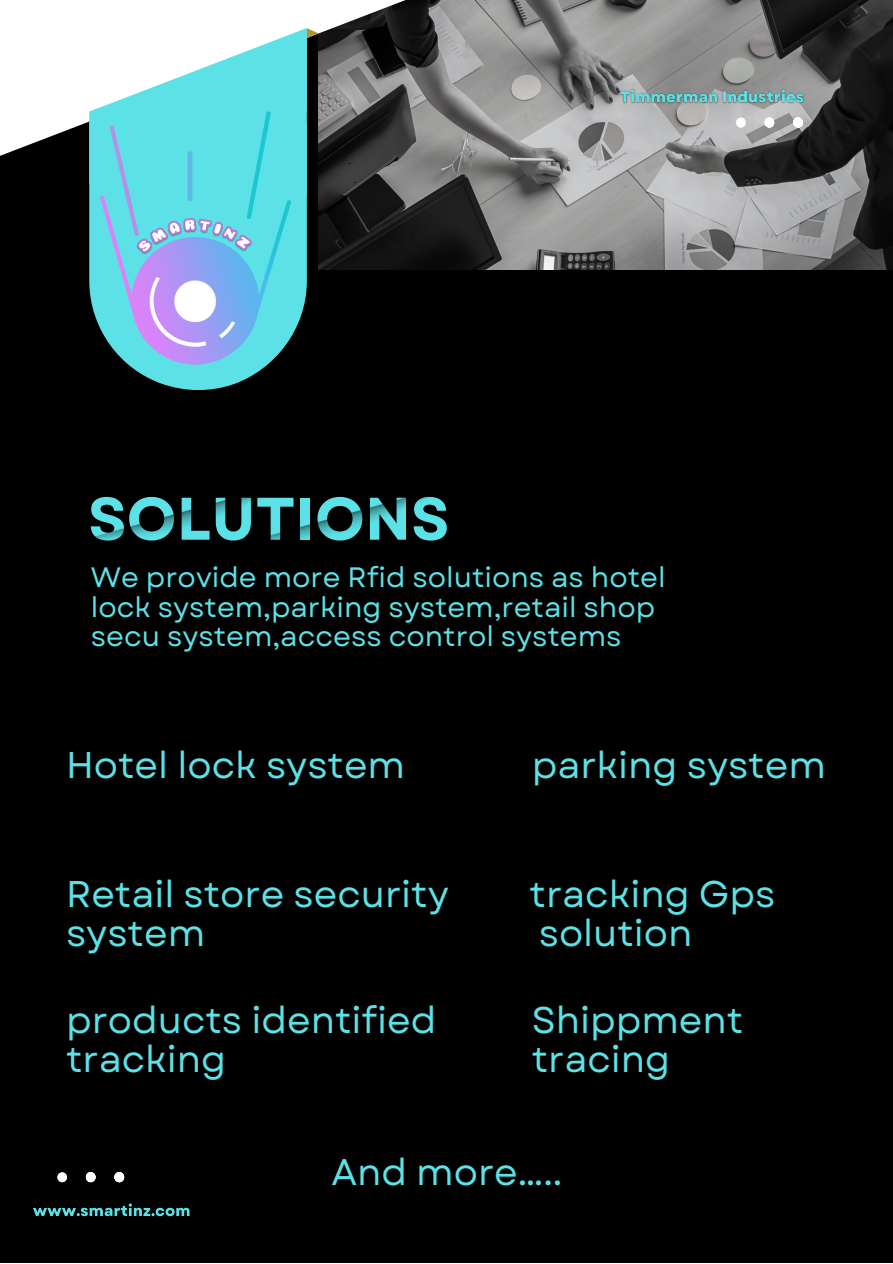
<style>
.page{position:relative;width:893px;height:1264px;background:#fff}
.page>*{position:absolute;margin:0;border:0;box-sizing:border-box;transform-origin:0 0}
.t1{font:700 60px "Garet";color:#5ce1e6}
.t2{font:37.05px/38.8px "Garet";color:#5ce1e6}
.t3{font:28.05px/29.4px "Garet";color:#5ce1e6}
</style>
<div class="page">
<div style="left:0;top:0;width:892px;height:1262px;background:#000"></div>
<img style="left:318px;top:0;width:574px;height:269px">
<svg style="left:0;top:0;width:405px;height:156px;background:#b1b1b1"></svg>
<svg style="left:89px;top:28px;width:229px;height:167px;background:#aae6e8"></svg>
<img style="left:615px;top:83px;width:193px;height:31px">
<svg style="left:736px;top:118px;width:9px;height:9px"></svg>
<svg style="left:764px;top:117px;width:10px;height:10px"></svg>
<svg style="left:793px;top:117px;width:9px;height:10px"></svg>
<img style="left:91px;top:106px;width:227px;height:281px">
<img style="left:33px;top:1203px;width:157px;height:14px">
<svg style="left:57px;top:1172px;width:10px;height:10px"></svg>
<svg style="left:86px;top:1172px;width:9px;height:10px"></svg>
<svg style="left:114px;top:1172px;width:10px;height:10px"></svg>
<p class="t1" style="left:88px;top:475px;width:363px">SOLUTIONS</p>
<p class="t3" style="left:91px;top:563px;width:576px">We provide more Rfid solutions as hotel lock system,parking system,retail shop secu system,access control systems</p>
<p class="t2" style="left:66px;top:745px;width:340px">Hotel lock system</p>
<p class="t2" style="left:531px;top:745px;width:295px">parking system</p>
<p class="t2" style="left:66px;top:874px;width:384px">Retail store security system</p>
<p class="t2" style="left:529px;top:874px;width:247px">tracking Gps solution</p>
<p class="t2" style="left:66px;top:1001px;width:372px">products identified tracking</p>
<p class="t2" style="left:531px;top:1001px;width:213px">Shippment tracing</p>
<p class="t2" style="left:331px;top:1152px;width:232px">And more…..</p>
</div>
